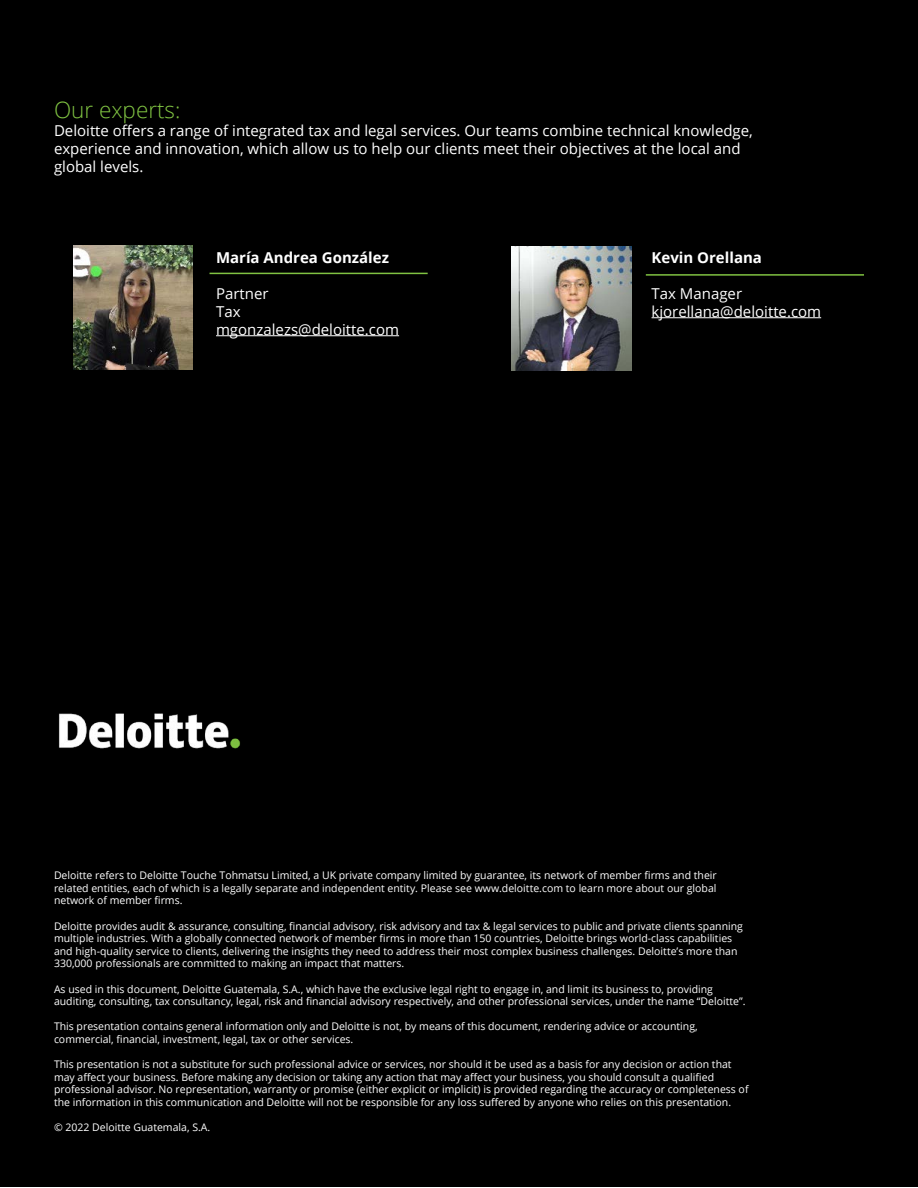
<style>
.page{position:relative;width:918px;height:1188px;background:#fff}
.page>*{position:absolute;margin:0;border:0;box-sizing:border-box;transform-origin:0 0}
.t1{font:300 22.5px "Open Sans";color:#80c342}
.t2{font:15px/18px "Open Sans";color:#fff}
.t3{font:700 15px "Open Sans";color:#fff}
.t4{font:10.5px/12.6px "Open Sans";color:#fff}
</style>
<div class="page">
<div style="left:0;top:0;width:918px;height:1187px;background:#000"></div>
<hr style="left:216px;top:335px;width:183px;height:1px;background:#fff">
<hr style="left:652px;top:317px;width:169px;height:1px;background:#fff">
<hr style="left:210px;top:273px;width:218px;height:1px;background:#80c342">
<hr style="left:646px;top:274px;width:218px;height:2px;background:#80c342">
<img style="left:59px;top:713px;width:181px;height:36px">
<img style="left:512px;top:247px;width:119px;height:124px">
<img style="left:73px;top:246px;width:120px;height:124px">
<h1 class="t1" style="left:54px;top:94px;width:128px">Our experts:</h1>
<h2 class="t2" style="left:54px;top:121px;width:700px">Deloitte offers a range of integrated tax and legal services. Our teams combine technical knowledge, experience and innovation, which allow us to help our clients meet their objectives at the local and global levels.</h2>
<h2 class="t3" style="left:216px;top:247px;width:175px">María Andrea González</h2>
<h2 class="t2" style="left:216px;top:284px;width:185px">Partner<br>Tax mgonzalezs@deloitte.com</h2>
<h2 class="t3" style="left:652px;top:247px;width:112px">Kevin Orellana</h2>
<h2 class="t2" style="left:652px;top:284px;width:171px">Tax Manager kjorellana@deloitte.com</h2>
<p class="t4" style="left:54px;top:869px;width:664px;text-align:justify">Deloitte refers to Deloitte Touche Tohmatsu Limited, a UK private company limited by guarantee, its network of member firms and their related entities, each of which is a legally separate and independent entity. Please see www.deloitte.com to learn more about our global network of member firms.</p>
<p class="t4" style="left:54px;top:919px;width:690px">Deloitte provides audit &amp; assurance, consulting, financial advisory, risk advisory and tax &amp; legal services to public and private clients spanning multiple industries. With a globally connected network of member firms in more than 150 countries, Deloitte brings world-class capabilities and high-quality service to clients, delivering the insights they need to address their most complex business challenges. Deloitte’s more than 330,000 professionals are committed to making an impact that matters.</p>
<p class="t4" style="left:54px;top:982px;width:693px">As used in this document, Deloitte Guatemala, S.A., which have the exclusive legal right to engage in, and limit its business to, providing auditing, consulting, tax consultancy, legal, risk and financial advisory respectively, and other professional services, under the name “Deloitte”.</p>
<p class="t4" style="left:54px;top:1020px;width:645px">This presentation contains general information only and Deloitte is not, by means of this document, rendering advice or accounting, commercial, financial, investment, legal, tax or other services.</p>
<p class="t4" style="left:54px;top:1058px;width:696px">This presentation is not a substitute for such professional advice or services, nor should it be used as a basis for any decision or action that may affect your business. Before making any decision or taking any action that may affect your business, you should consult a qualified professional advisor. No representation, warranty or promise (either explicit or implicit) is provided regarding the accuracy or completeness of the information in this communication and Deloitte will not be responsible for any loss suffered by anyone who relies on this presentation.</p>
<p class="t4" style="left:54px;top:1121px;width:158px">© 2022 Deloitte Guatemala, S.A.</p>
</div>
